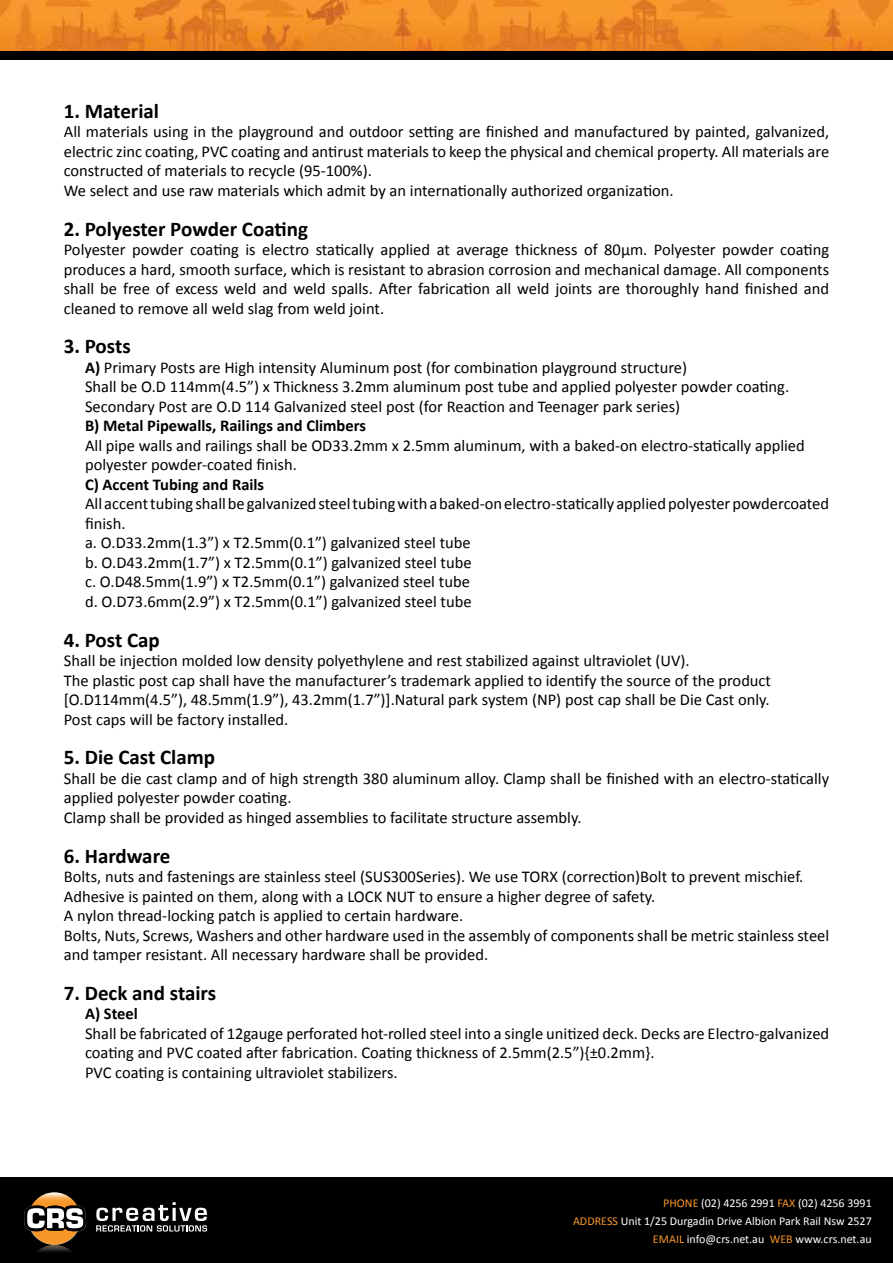
<style>
.page{position:relative;width:893px;height:1263px;background:#fff}
.page>*{position:absolute;margin:0;border:0;box-sizing:border-box;transform-origin:0 0}
.t1{font:700 21px "Calibri";color:#000}
.t2{font:16.5px/19.5px "Calibri";color:#000}
.t3{font:700 16.5px "Calibri";color:#000}
.t4{font:12px/18px "Calibri";color:#fff;text-align:right}
.s1{font-weight:700}
.s2{color:#f89728}
</style>
<div class="page">
<img style="left:0;top:0;width:893px;height:51px">
<div style="left:0;top:1178px;width:893px;height:85px;background:#000"></div>
<svg style="left:28px;top:1192px;width:52px;height:52px"></svg>
<svg style="left:24px;top:1205px;width:62px;height:47px"></svg>
<svg style="left:96px;top:1202px;width:111px;height:29px"></svg>
<div style="left:0;top:51px;width:893px;height:9px;background:#000"></div>
<p class="t1" style="left:64px;top:98px;width:97px">1. Material</p>
<p class="t2" style="left:64px;top:121px;width:767px">All materials using in the playground and outdoor setting are finished and manufactured by painted, galvanized, electric zinc coating, PVC coating and antirust materials to keep the physical and chemical property. All materials are constructed of materials to recycle (95-100%).<br>We select and use raw materials which admit by an internationally authorized organization.</p>
<p class="t1" style="left:64px;top:216px;width:246px">2. Polyester Powder Coating</p>
<p class="t2" style="left:64px;top:239px;width:767px;text-align:justify">Polyester powder coating is electro statically applied at average thickness of 80µm. Polyester powder coating produces a hard, smooth surface, which is resistant to abrasion corrosion and mechanical damage. All components shall be free of excess weld and weld spalls. After fabrication all weld joints are thoroughly hand finished and cleaned to remove all weld slag from weld joint.</p>
<p class="t1" style="left:64px;top:333px;width:68px">3. Posts</p>
<p class="t2" style="left:85px;top:357px;width:706px"><span class="s1">A)</span> Primary Posts are High intensity Aluminum post (for combination playground structure)<br>Shall be O.D 114mm(4.5”) x Thickness 3.2mm aluminum post tube and applied polyester powder coating.<br>Secondary Post are O.D 114 Galvanized steel post (for Reaction and Teenager park series)</p>
<p class="t3" style="left:85px;top:416px;width:282px">B) Metal Pipewalls, Railings and Climbers</p>
<p class="t2" style="left:85px;top:435px;width:721px">All pipe walls and railings shall be OD33.2mm x 2.5mm aluminum, with a baked-on electro-statically applied polyester powder-coated finish.</p>
<p class="t3" style="left:85px;top:474px;width:181px">C) Accent Tubing and Rails</p>
<p class="t2" style="left:85px;top:493px;width:746px">All accent tubing shall be galvanized steel tubing with a baked-on electro-statically applied polyester powdercoated finish.<br>a. O.D33.2mm(1.3”) x T2.5mm(0.1”) galvanized steel tube<br>b. O.D43.2mm(1.7”) x T2.5mm(0.1”) galvanized steel tube<br>c. O.D48.5mm(1.9”) x T2.5mm(0.1”) galvanized steel tube<br>d. O.D73.6mm(2.9”) x T2.5mm(0.1”) galvanized steel tube</p>
<p class="t1" style="left:64px;top:627px;width:98px">4. Post Cap</p>
<p class="t2" style="left:64px;top:650px;width:709px">Shall be injection molded low density polyethylene and rest stabilized against ultraviolet (UV).<br>The plastic post cap shall have the manufacturer’s trademark applied to identify the source of the product [O.D114mm(4.5”), 48.5mm(1.9”), 43.2mm(1.7”)].Natural park system (NP) post cap shall be Die Cast only.<br>Post caps will be factory installed.</p>
<p class="t1" style="left:64px;top:744px;width:153px">5. Die Cast Clamp</p>
<p class="t2" style="left:64px;top:768px;width:767px">Shall be die cast clamp and of high strength 380 aluminum alloy. Clamp shall be finished with an electro-statically applied polyester powder coating.<br>Clamp shall be provided as hinged assemblies to facilitate structure assembly.</p>
<p class="t1" style="left:64px;top:843px;width:108px">6. Hardware</p>
<p class="t2" style="left:64px;top:866px;width:767px">Bolts, nuts and fastenings are stainless steel (SUS300Series). We use TORX (correction)Bolt to prevent mischief.<br>Adhesive is painted on them, along with a LOCK NUT to ensure a higher degree of safety.<br>A nylon thread-locking patch is applied to certain hardware.<br>Bolts, Nuts, Screws, Washers and other hardware used in the assembly of components shall be metric stainless steel and tamper resistant. All necessary hardware shall be provided.</p>
<p class="t1" style="left:64px;top:980px;width:154px">7. Deck and stairs</p>
<p class="t3" style="left:85px;top:1004px;width:54px">A) Steel</p>
<p class="t2" style="left:85px;top:1023px;width:746px">Shall be fabricated of 12gauge perforated hot-rolled steel into a single unitized deck. Decks are Electro-galvanized coating and PVC coated after fabrication. Coating thickness of 2.5mm(2.5”){±0.2mm}.<br>PVC coating is containing ultraviolet stabilizers.</p>
<p class="t4" style="left:573px;top:1193px;width:300px"><span class="s2">PHONE</span> (02) 4256 2991 <span class="s2">FAX</span> (02) 4256 3991<br><span class="s2">ADDRESS</span> Unit 1/25 Durgadin Drive Albion Park Rail Nsw 2527<br><span class="s2">EMAIL</span> info@crs.net.au <span class="s2">WEB</span> www.crs.net.au</p>
</div>
